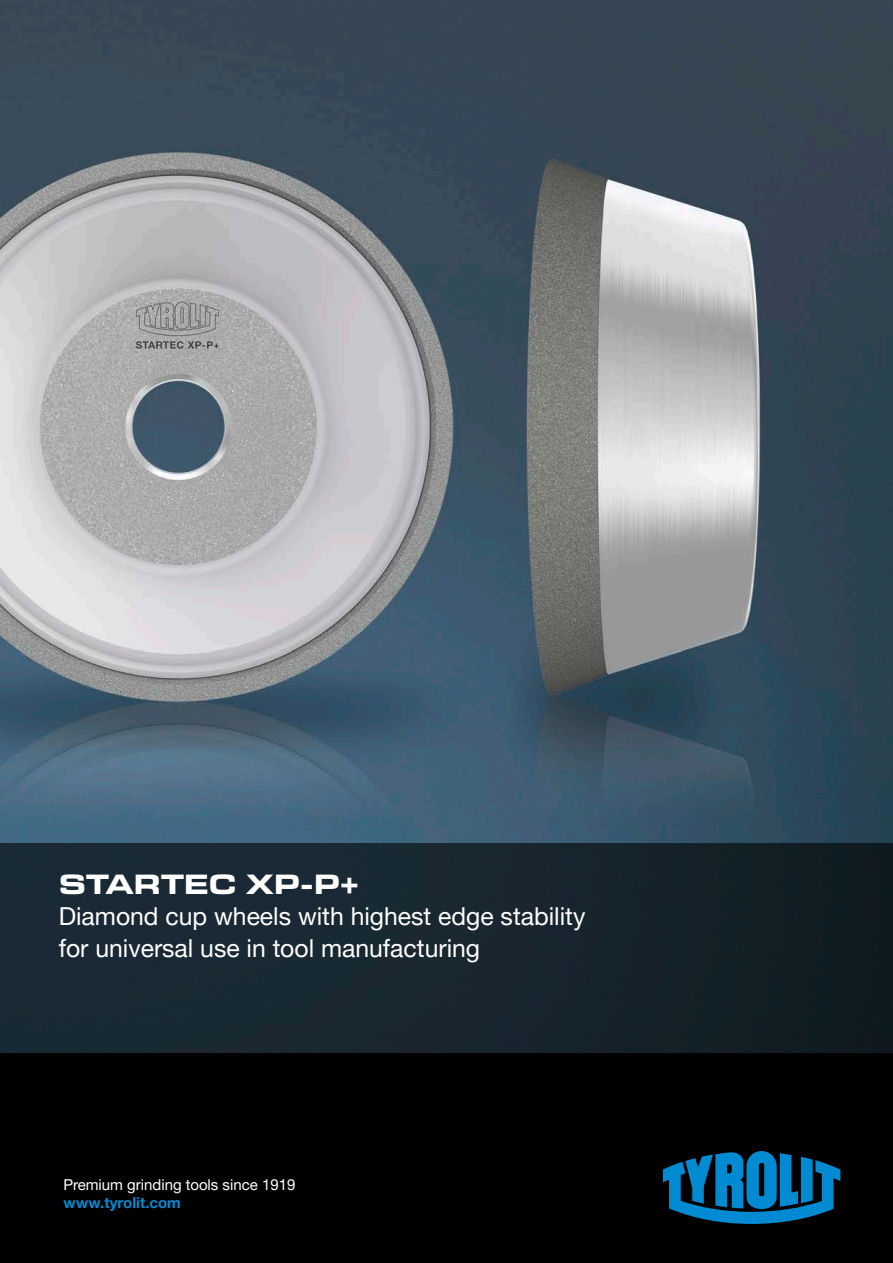
<style>
.page{position:relative;width:893px;height:1263px;background:#fff}
.page>*{position:absolute;margin:0;border:0;box-sizing:border-box;transform-origin:0 0}
.t1{font:700 expanded 28.5px "Eurostile Next W1 G";color:#fff}
.t2{font:24.75px/31.5px "Helvetica Neue LTW1 G";color:#fff}
.t3{font:15px "Helvetica Neue LTW1 G";color:#fff}
.t4{font:700 15px "Helvetica Neue LTW1 G";color:#008ad1}
</style>
<div class="page">
<img style="left:0;top:0;width:893px;height:843px">
<div style="left:0;top:1053px;width:893px;height:210px;background:#000"></div>
<div style="left:0;top:843px;width:893px;height:210px;background:linear-gradient(to right,#1c2d39,#121d24)"></div>
<svg style="left:663px;top:1151px;width:177px;height:73px"></svg>
<p class="t1" style="left:59px;top:865px;width:302px">STARTEC XP-P+</p>
<p class="t2" style="left:59px;top:901px;width:528px">Diamond cup wheels with highest edge stability for universal use in tool manufacturing</p>
<p class="t3" style="left:64px;top:1176px;width:233px">Premium grinding tools since 1919</p>
<p class="t4" style="left:64px;top:1194px;width:119px">www.tyrolit.com</p>
</div>
